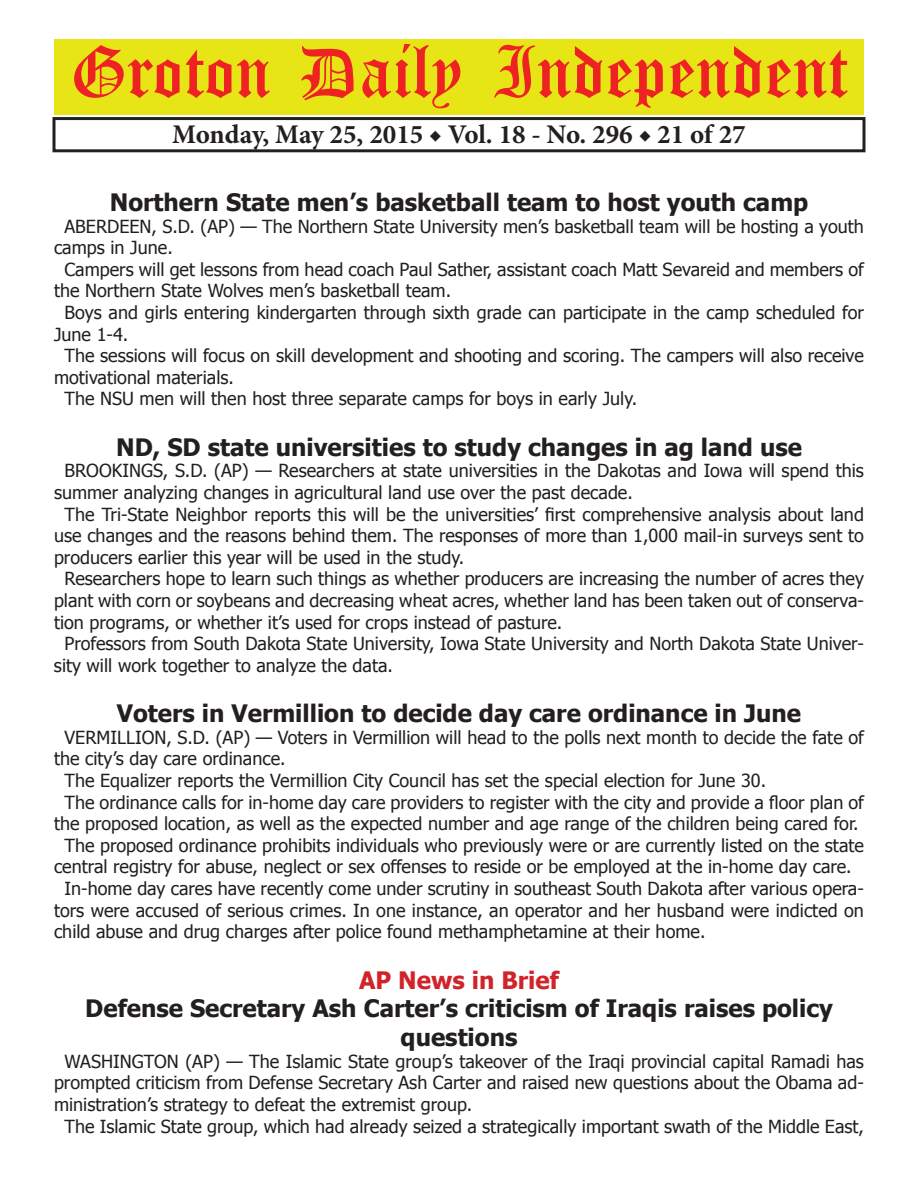
<style>
.page{position:relative;width:918px;height:1188px;background:#fff}
.page>*{position:absolute;margin:0;border:0;box-sizing:border-box;transform-origin:0 0}
.t1{font:54px "Old English Five";color:#ee2123}
.t2{font:700 27px "Minion Pro";color:#231f20}
.t3{font:700 24px/28.8px "Tahoma";color:#231f20;text-align:center}
.t4{font:700 24px "Tahoma";color:#d1232a}
.t5{font:18px "Tahoma";color:#231f20}
</style>
<div class="page">
<div style="left:52px;top:117px;width:814px;height:35px;border:3px solid #231f20"></div>
<div style="left:54px;top:40px;width:810px;height:75px;background:#e7e515"></div>
<h1 class="t1" style="left:70px;top:47px;width:779px">Groton Daily Independent</h1>
<h2 class="t2" style="left:172px;top:116px;width:575px">Monday, May 25, 2015 ◆ Vol. 18 - No. 296 ◆ 21 of 27</h2>
<h3 class="t3" style="left:110px;top:186px;width:700px">Northern State men’s basketball team to host youth camp</h3>
<p class="t5" style="left:64px;top:214px;width:801px">ABERDEEN, S.D. (AP) — The Northern State University men’s basketball team will be hosting a youth</p>
<p class="t5" style="left:54px;top:236px;width:120px">camps in June.</p>
<p class="t5" style="left:64px;top:257px;width:801px">Campers will get lessons from head coach Paul Sather, assistant coach Matt Sevareid and members of</p>
<p class="t5" style="left:54px;top:279px;width:399px">the Northern State Wolves men’s basketball team.</p>
<p class="t5" style="left:64px;top:300px;width:801px">Boys and girls entering kindergarten through sixth grade can participate in the camp scheduled for</p>
<p class="t5" style="left:54px;top:322px;width:76px">June 1-4.</p>
<p class="t5" style="left:64px;top:344px;width:801px">The sessions will focus on skill development and shooting and scoring. The campers will also receive</p>
<p class="t5" style="left:54px;top:365px;width:181px">motivational materials.</p>
<p class="t5" style="left:64px;top:387px;width:574px">The NSU men will then host three separate camps for boys in early July.</p>
<h3 class="t3" style="left:116px;top:431px;width:687px">ND, SD state universities to study changes in ag land use</h3>
<p class="t5" style="left:64px;top:459px;width:801px">BROOKINGS, S.D. (AP) — Researchers at state universities in the Dakotas and Iowa will spend this</p>
<p class="t5" style="left:54px;top:480px;width:580px">summer analyzing changes in agricultural land use over the past decade.</p>
<p class="t5" style="left:64px;top:502px;width:801px">The Tri-State Neighbor reports this will be the universities’ first comprehensive analysis about land</p>
<p class="t5" style="left:54px;top:524px;width:811px">use changes and the reasons behind them. The responses of more than 1,000 mail-in surveys sent to</p>
<p class="t5" style="left:54px;top:545px;width:412px">producers earlier this year will be used in the study.</p>
<p class="t5" style="left:64px;top:567px;width:801px">Researchers hope to learn such things as whether producers are increasing the number of acres they</p>
<p class="t5" style="left:54px;top:588px;width:812px">plant with corn or soybeans and decreasing wheat acres, whether land has been taken out of conserva-</p>
<p class="t5" style="left:54px;top:610px;width:510px">tion programs, or whether it’s used for crops instead of pasture.</p>
<p class="t5" style="left:64px;top:632px;width:801px">Professors from South Dakota State University, Iowa State University and North Dakota State Univer-</p>
<p class="t5" style="left:54px;top:653px;width:340px">sity will work together to analyze the data.</p>
<h3 class="t3" style="left:117px;top:698px;width:686px">Voters in Vermillion to decide day care ordinance in June</h3>
<p class="t5" style="left:64px;top:725px;width:801px">VERMILLION, S.D. (AP) — Voters in Vermillion will head to the polls next month to decide the fate of</p>
<p class="t5" style="left:54px;top:747px;width:233px">the city’s day care ordinance.</p>
<p class="t5" style="left:64px;top:768px;width:703px">The Equalizer reports the Vermillion City Council has set the special election for June 30.</p>
<p class="t5" style="left:64px;top:790px;width:801px">The ordinance calls for in-home day care providers to register with the city and provide a floor plan of</p>
<p class="t5" style="left:54px;top:812px;width:806px">the proposed location, as well as the expected number and age range of the children being cared for.</p>
<p class="t5" style="left:64px;top:833px;width:801px">The proposed ordinance prohibits individuals who previously were or are currently listed on the state</p>
<p class="t5" style="left:54px;top:855px;width:799px">central registry for abuse, neglect or sex offenses to reside or be employed at the in-home day care.</p>
<p class="t5" style="left:64px;top:876px;width:801px">In-home day cares have recently come under scrutiny in southeast South Dakota after various opera-</p>
<p class="t5" style="left:54px;top:898px;width:811px">tors were accused of serious crimes. In one instance, an operator and her husband were indicted on</p>
<p class="t5" style="left:54px;top:920px;width:653px">child abuse and drug charges after police found methamphetamine at their home.</p>
<h3 class="t4" style="left:359px;top:963px;width:201px">AP News in Brief</h3>
<h3 class="t3" style="left:85px;top:993px;width:749px">Defense Secretary Ash Carter’s criticism of Iraqis raises policy questions</h3>
<p class="t5" style="left:64px;top:1049px;width:801px">WASHINGTON (AP) — The Islamic State group’s takeover of the Iraqi provincial capital Ramadi has</p>
<p class="t5" style="left:54px;top:1071px;width:811px">prompted criticism from Defense Secretary Ash Carter and raised new questions about the Obama ad-</p>
<p class="t5" style="left:54px;top:1092px;width:420px">ministration’s strategy to defeat the extremist group.</p>
<p class="t5" style="left:64px;top:1114px;width:801px">The Islamic State group, which had already seized a strategically important swath of the Middle East,</p>
</div>
